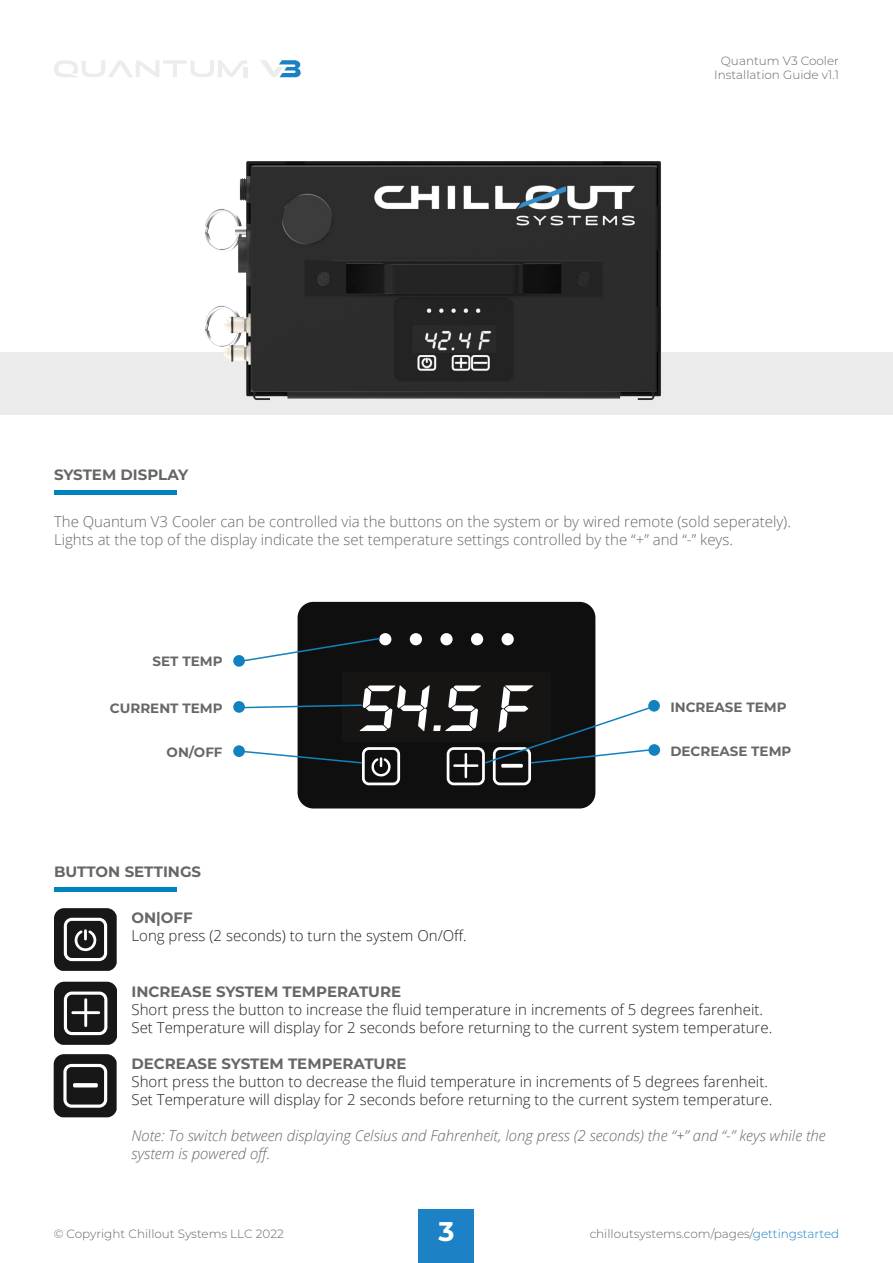
<style>
.page{position:relative;width:893px;height:1263px;background:#fff}
.page>*{position:absolute;margin:0;border:0;box-sizing:border-box;transform-origin:0 0}
.t1{font:700 27px "Montserrat";color:#fff}
.t2{font:300 15px/18px "Open Sans";color:#231f20}
.t3{font:300 15px/18px "Open Sans";color:#676766}
.t4{font:italic 300 15px/18px "Open Sans";color:#676766}
.t5{font:700 15px "Montserrat";color:#666}
.t6{font:700 13.5px "Montserrat";color:#676766}
.t7{font:300 12px/14.4px "Montserrat";color:#666;text-align:center}
.s1{font-family:"Montserrat";font-weight:700;color:#676766}
.s2{color:#1882c5}
</style>
<div class="page">
<div style="left:418px;top:1209px;width:55px;height:54px;background:#1d82c5"></div>
<svg style="left:54px;top:60px;width:193px;height:18px"></svg>
<hr style="left:243px;top:67px;width:4px;height:10px;background:#ebedeb">
<svg style="left:260px;top:60px;width:41px;height:17px"></svg>
<div style="left:298px;top:602px;width:297px;height:206px;background:#0f0f0f;border-radius:16px"></div>
<div style="left:342px;top:672px;width:209px;height:70px;background:#171414;border-radius:2px"></div>
<div style="left:379px;top:633px;width:12px;height:12px;background:#fff;border-radius:50%"></div>
<div style="left:410px;top:633px;width:12px;height:12px;background:#fff;border-radius:50%"></div>
<div style="left:440px;top:633px;width:13px;height:12px;background:#fff;border-radius:50%"></div>
<div style="left:471px;top:633px;width:12px;height:12px;background:#fff;border-radius:50%"></div>
<div style="left:502px;top:633px;width:12px;height:12px;background:#fff;border-radius:50%"></div>
<div style="left:233px;top:701px;width:12px;height:12px;background:#1281bf;border-radius:50%"></div>
<div style="left:233px;top:745px;width:12px;height:12px;background:#1281bf;border-radius:50%"></div>
<svg style="left:648px;top:744px;width:12px;height:12px"></svg>
<div style="left:233px;top:655px;width:12px;height:12px;background:#1281bf;border-radius:50%"></div>
<svg style="left:648px;top:700px;width:12px;height:12px"></svg>
<hr style="left:54px;top:490px;width:122px;height:4px;background:#0082bf">
<div style="left:54px;top:887px;width:122px;height:5px;background:#0082bf"></div>
<img style="left:201px;top:161px;width:469px;height:247px">
<svg style="left:237px;top:637px;width:145px;height:26px"></svg>
<svg style="left:237px;top:685px;width:420px;height:100px"></svg>
<svg style="left:54px;top:908px;width:63px;height:63px;background:#444343"></svg>
<svg style="left:54px;top:982px;width:63px;height:63px;background:#414040"></svg>
<svg style="left:54px;top:1054px;width:63px;height:63px;background:#403f3f"></svg>
<p class="t5" style="left:54px;top:463px;width:136px">SYSTEM DISPLAY</p>
<p class="t7" style="left:714px;top:53px;width:126px">Quantum V3 Cooler<br>Installation Guide v1.1</p>
<p class="t3" style="left:54px;top:512px;width:738px">The Quantum V3 Cooler can be controlled via the buttons on the system or by wired remote (sold seperately).<br>Lights at the top of the display indicate the set temperature settings controlled by the “+” and “-” keys.</p>
<p class="t6" style="left:153px;top:652px;width:72px">SET TEMP</p>
<p class="t6" style="left:110px;top:698px;width:114px">CURRENT TEMP</p>
<p class="t6" style="left:167px;top:742px;width:57px">ON/OFF</p>
<p class="t5" style="left:54px;top:861px;width:149px">BUTTON SETTINGS</p>
<p class="t2" style="left:132px;top:908px;width:337px"><span class="s1">ON|OFF<br></span>Long press (2 seconds) to turn the system On/Off.</p>
<p class="t6" style="left:670px;top:697px;width:118px">INCREASE TEMP</p>
<p class="t6" style="left:670px;top:741px;width:123px">DECREASE TEMP</p>
<p class="t2" style="left:132px;top:982px;width:633px"><span class="s1">INCREASE SYSTEM TEMPERATURE<br></span>Short press the button to increase the fluid temperature in increments of 5 degrees farenheit.</p>
<p class="t2" style="left:132px;top:1018px;width:642px">Set Temperature will display for 2 seconds before returning to the current system temperature.</p>
<p class="t2" style="left:132px;top:1054px;width:638px"><span class="s1">DECREASE SYSTEM TEMPERATURE<br></span>Short press the button to decrease the fluid temperature in increments of 5 degrees farenheit.</p>
<p class="t2" style="left:132px;top:1090px;width:642px">Set Temperature will display for 2 seconds before returning to the current system temperature.</p>
<p class="t4" style="left:132px;top:1126px;width:696px">Note: To switch between displaying Celsius and Fahrenheit, long press (2 seconds) the “+” and “-” keys while the system is powered off.</p>
<p class="t7" style="left:54px;top:1226px;width:232px">© Copyright Chillout Systems LLC 2022</p>
<h1 class="t1" style="left:438px;top:1212px;width:17px">3</h1>
<p class="t7" style="left:590px;top:1226px;width:251px">chilloutsystems.com/pages/<span class="s2">gettingstarted</span></p>
</div>
